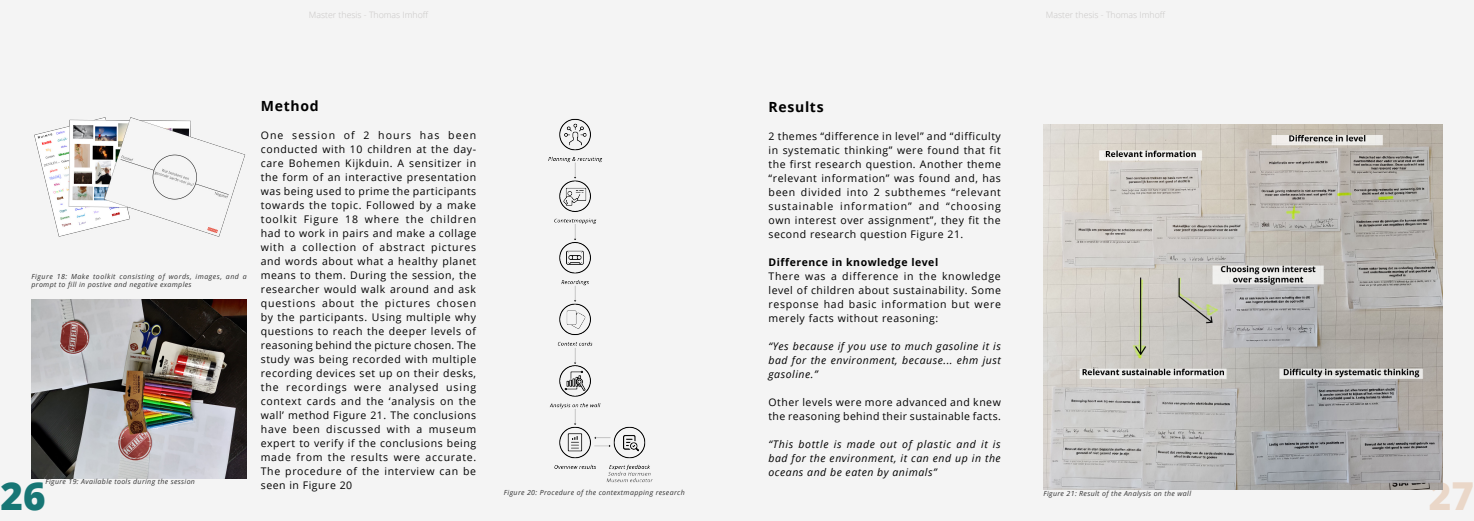
<style>
.page{position:relative;width:1474px;height:521px;background:#fff}
.page>*{position:absolute;margin:0;border:0;box-sizing:border-box;transform-origin:0 0}
.t1{font:800 38.5px "Open Sans";color:#177675}
.t2{font:800 38.5px "Open Sans";color:#ead7c8}
.t3{font:700 14px "Open Sans";letter-spacing:.05em;color:#000}
.t4{font:10.5px/14px "Open Sans";letter-spacing:.05em;color:#000;text-align:justify}
.t5{font:italic 10.5px/14px "Open Sans";letter-spacing:.05em;color:#000;text-align:justify}
.t6{font:700 10.5px "Open Sans";letter-spacing:.05em;color:#000}
.t7{font:300 8.75px "Open Sans";color:#c7c5c4}
.t8{font:italic 7px "Open Sans";letter-spacing:.05em;color:#323232}
.t9{font:italic 7px/7.9px "Open Sans";letter-spacing:.07em;color:#323232}
</style>
<div class="page">
<div style="left:0;top:0;width:736px;height:520px;background:#f4f4f4"></div>
<div style="left:737px;top:0;width:736px;height:520px;background:#f4f4f4"></div>
<img style="left:548px;top:118px;width:105px;height:365px">
<img style="left:34px;top:117px;width:211px;height:120px">
<img style="left:32px;top:299px;width:215px;height:179px">
<img style="left:1043px;top:124px;width:399px;height:365px">
<p class="t7" style="left:309px;top:9px;width:121px">Master thesis - Thomas Imhoff</p>
<p class="t7" style="left:1045px;top:9px;width:121px">Master thesis - Thomas Imhoff</p>
<h2 class="t3" style="left:261px;top:96px;width:59px">Method</h2>
<p class="t4" style="left:261px;top:127px;width:217px">One session of 2 hours has been conducted with 10 children at the day&shy;care Bohemen Kijkduin. A sensitizer in the form of an interactive presentation was being used to prime the participants towards the topic. Followed by a make toolkit Figure 18 where the children had to work in pairs and make a collage with a collection of abstract pictures and words about what a healthy planet means to them. During the session, the researcher would walk around and ask questions about the pictures chosen by the participants. Using multiple why questions to reach the deeper levels of reasoning behind the picture chosen. The study was being recorded with multiple recording devices set up on their desks, the recordings were analysed using context cards and the ‘analysis on the wall’ method Figure 21. The conclusions have been discussed with a museum expert to verify if the conclusions being made from the results were accurate.<br>The procedure of the interview can be seen in Figure 20</p>
<h2 class="t3" style="left:768px;top:97px;width:57px">Results</h2>
<p class="t4" style="left:768px;top:129px;width:234px">2 themes “difference in level” and “difficulty in systematic thinking” were found that fit the first research question. Another theme “relevant information” was found and, has been divided into 2 subthemes “relevant sustainable information” and “choosing own interest over assignment”, they fit the second research question Figure 21.</p>
<p class="t6" style="left:768px;top:255px;width:171px">Difference in knowledge level</p>
<p class="t4" style="left:768px;top:269px;width:234px">There was a difference in the knowledge level of children about sustainability. Some response had basic information but were merely facts without reasoning:</p>
<p class="t5" style="left:768px;top:339px;width:234px">“Yes because if you use to much gasoline it is bad for the environment, because... ehm just gasoline.”</p>
<p class="t4" style="left:768px;top:395px;width:234px">Other levels were more advanced and knew the reasoning behind their sustainable facts.</p>
<p class="t5" style="left:768px;top:437px;width:234px">“This bottle is made out of plastic and it is bad for the environment, it can end up in the oceans and be eaten by animals”</p>
<p class="t9" style="left:32px;top:272px;width:217px">Figure 18: Make toolkit consisting of words, images, and a prompt to fill in postive and negative examples</p>
<p class="t8" style="left:45px;top:477px;width:151px">Figure 19: Available tools during the session</p>
<h1 class="t1" style="left:0;top:466px;width:47px">26</h1>
<h1 class="t2" style="left:1428px;top:466px;width:47px">27</h1>
<p class="t8" style="left:504px;top:487px;width:182px">Figure 20: Procedure of the contextmapping research</p>
<p class="t8" style="left:1043px;top:489px;width:149px">Figure 21: Result of the Analysis on the wall</p>
</div>
